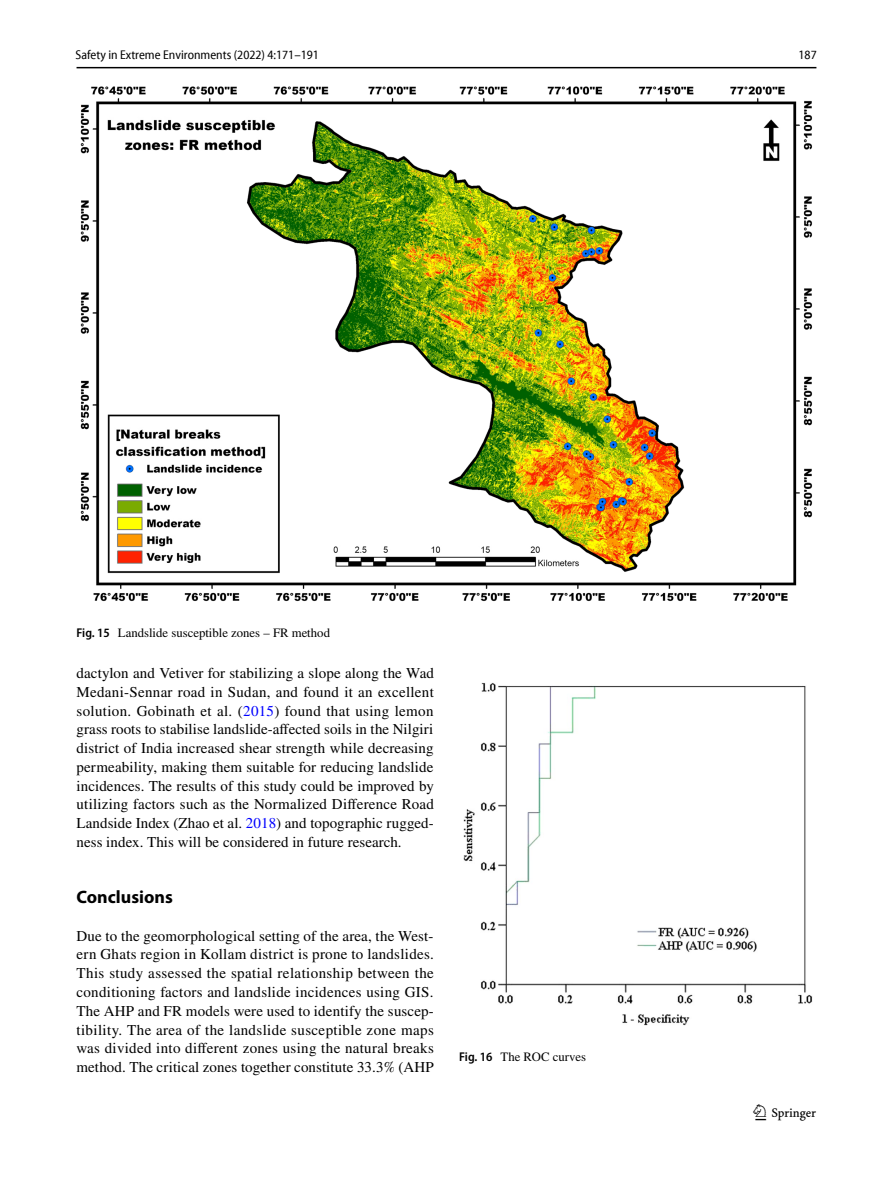
<style>
.page{position:relative;width:893px;height:1187px;background:#fff}
.page>*{position:absolute;margin:0;border:0;box-sizing:border-box;transform-origin:0 0}
.t1{font:22.5px "Springnew Regular 3";color:#000}
.t2{font:700 18px "Myriad Pro";color:#000}
.t3{font:15px/18.8px "STIX";letter-spacing:.005em;color:#000;text-align:justify}
.t4{font:12.75px "STIX";color:#000}
.t5{font:semi-condensed 12.75px "Myriad Pro Unic";color:#000}
.s1{font-family:"Myriad Pro";font-weight:600;font-stretch:semi-condensed}
.s2{color:#00f}
</style>
<div class="page">
<hr style="left:77px;top:67px;width:739px;height:1px;background:#000">
<img style="left:81px;top:87px;width:731px;height:514px">
<img style="left:463px;top:682px;width:349px;height:343px">
<p class="t5" style="left:76px;top:50px;width:245px">Safety in Extreme Environments (2022) 4:171–191</p>
<p class="t5" style="left:799px;top:50px;width:20px">187</p>
<p class="t4" style="left:77px;top:623px;width:255px"><span class="s1">Fig. 15</span> Landslide susceptible zones – FR method</p>
<p class="t3" style="left:77px;top:664px;width:359px">dactylon and Vetiver for stabilizing a slope along the Wad Medani-Sennar road in Sudan, and found it an excellent solution. Gobinath et al. (<span class="s2">2015</span>) found that using lemon grass roots to stabilise landslide-affected soils in the Nilgiri district of India increased shear strength while decreasing permeability, making them suitable for reducing landslide incidences. The results of this study could be improved by utilizing factors such as the Normalized Difference Road Landside Index (Zhao et al. <span class="s2">2018</span>) and topographic rugged&shy;ness index. This will be considered in future research.</p>
<p class="t2" style="left:77px;top:885px;width:98px">Conclusions</p>
<p class="t3" style="left:77px;top:927px;width:359px">Due to the geomorphological setting of the area, the West&shy;ern Ghats region in Kollam district is prone to landslides.<br>This study assessed the spatial relationship between the conditioning factors and landslide incidences using GIS.<br>The AHP and FR models were used to identify the suscep&shy;tibility. The area of the landslide susceptible zone maps was divided into different zones using the natural breaks method. The critical zones together constitute 33.3% (AHP</p>
<p class="t4" style="left:459px;top:1047px;width:128px"><span class="s1">Fig. 16</span> The ROC curves</p>
<h1 class="t1" style="left:755px;top:1104px;width:62px">1 3</h1>
</div>
